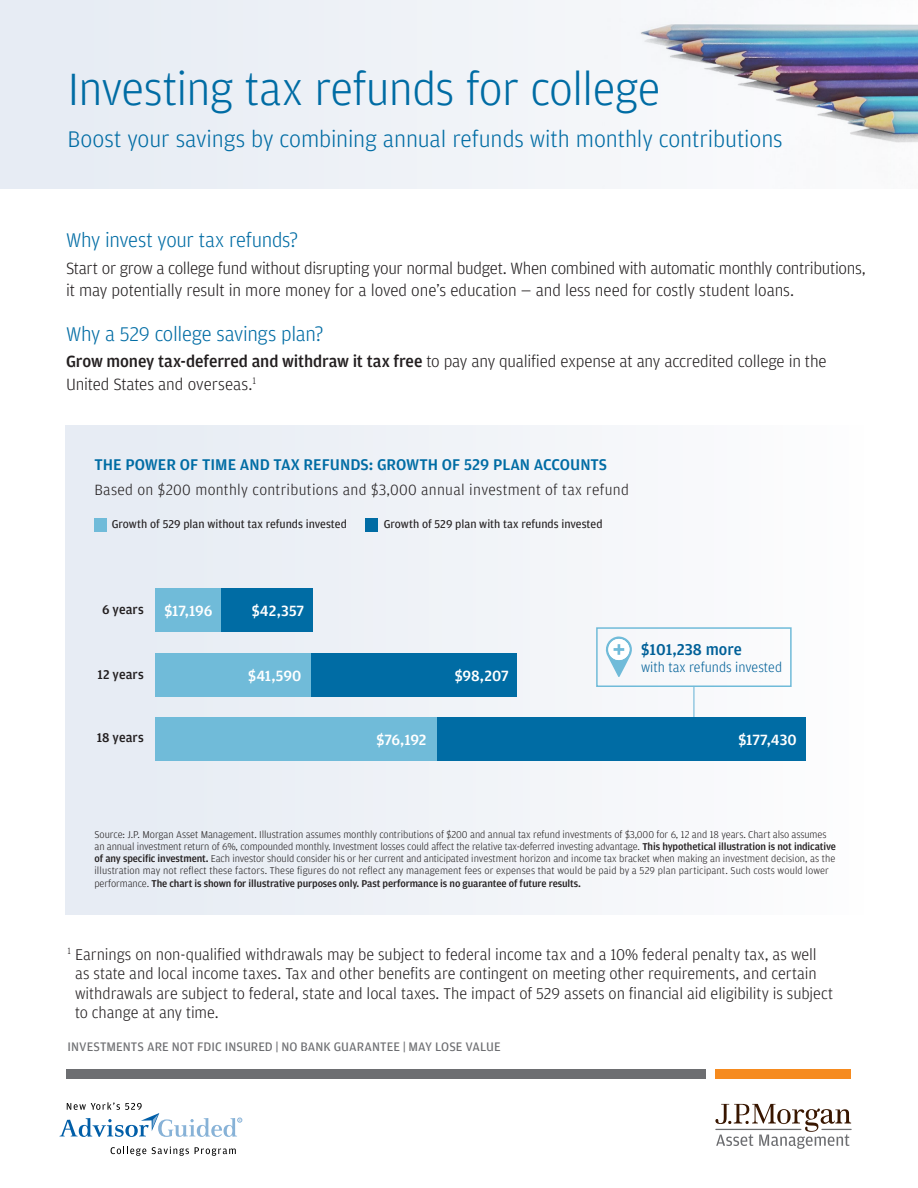
<style>
.page{position:relative;width:918px;height:1188px;background:#fff}
.page>*{position:absolute;margin:0;border:0;box-sizing:border-box;transform-origin:0 0}
.t1{font:300 48px "Amplitude";letter-spacing:-.015em;color:#006ca4}
.t2{font:300 24px "Amplitude";letter-spacing:-.005em;color:#006ca4}
.t3{font:300 21px "Amplitude";letter-spacing:-.015em;color:#006ca4}
.t4{font:300 17.25px/22.5px "Amplitude";letter-spacing:-.015em;color:#231f20}
.t5{font:500 16.65px "Amplitude";color:#006098}
.t6{font:300 16.5px/19.5px "Amplitude";letter-spacing:-.005em;color:#231f20}
.t7{font:500 16.5px "Amplitude";color:#006ca4}
.t8{font:300 15.75px "Amplitude";letter-spacing:.02em;color:#231f20}
.t9{font:500 15.75px "Amplitude";letter-spacing:-.01em;color:#fff}
.t10{font:300 14.4px "Amplitude";color:#006098}
.t11{font:500 13.5px "Amplitude";letter-spacing:.005em;color:#231f20}
.t12{font:13.2px "Amplitude";letter-spacing:.005em;color:#6d6e71}
.t13{font:12px "Amplitude";color:#231f20}
.t14{font:300 10.5px/12.1px "Amplitude";letter-spacing:-.005em;color:#231f20}
.s1{font-weight:500}
</style>
<div class="page">
<div style="left:66px;top:425px;width:798px;height:489px;background:#f1f4f8"></div>
<hr style="left:821px;top:1129px;width:31px;height:1px;background:#6d6e71">
<svg style="left:715px;top:1104px;width:136px;height:45px"></svg>
<div style="left:66px;top:1069px;width:639px;height:10px;background:#6d6e71"></div>
<div style="left:715px;top:1069px;width:136px;height:10px;background:#f68b1f"></div>
<svg style="left:111px;top:1147px;width:35px;height:9px"></svg>
<svg style="left:152px;top:1147px;width:37px;height:9px"></svg>
<svg style="left:195px;top:1147px;width:41px;height:9px"></svg>
<svg style="left:59px;top:1102px;width:183px;height:35px"></svg>
<div style="left:366px;top:519px;width:12px;height:13px;background:#006ca4"></div>
<div style="left:94px;top:519px;width:12px;height:13px;background:#70bbd9"></div>
<div style="left:596px;top:627px;width:196px;height:60px;border:2px solid #70bbd9"></div>
<svg style="left:0;top:0;width:918px;height:189px"></svg>
<svg style="left:606px;top:636px;width:26px;height:41px"></svg>
<div style="left:220px;top:588px;width:93px;height:44px;background:#006ca4"></div>
<div style="left:155px;top:588px;width:65px;height:44px;background:#70bbd9"></div>
<div style="left:310px;top:654px;width:207px;height:43px;background:#006ca4"></div>
<div style="left:155px;top:654px;width:155px;height:43px;background:#70bbd9"></div>
<div style="left:436px;top:717px;width:370px;height:44px;background:#006ca4"></div>
<div style="left:155px;top:717px;width:281px;height:44px;background:#70bbd9"></div>
<h1 class="t1" style="left:68px;top:58px;width:594px">Investing tax refunds for college</h1>
<h2 class="t2" style="left:68px;top:123px;width:717px">Boost your savings by combining annual refunds with monthly contributions</h2>
<h3 class="t3" style="left:66px;top:227px;width:234px">Why invest your tax refunds?</h3>
<h3 class="t4" style="left:66px;top:256px;width:801px">Start or grow a college fund without disrupting your normal budget. When combined with automatic monthly contributions, it may potentially result in more money for a loved one’s education — and less need for costly student loans.</h3>
<h3 class="t3" style="left:66px;top:321px;width:259px">Why a 529 college savings plan?</h3>
<h3 class="t4" style="left:66px;top:350px;width:762px"><span class="s1">Grow money tax-deferred and withdraw it tax free</span> to pay any qualified expense at any accredited college in the<br>United States and overseas.<sup>1</sup></h3>
<h3 class="t7" style="left:94px;top:454px;width:514px">THE POWER OF TIME AND TAX REFUNDS: GROWTH OF 529 PLAN ACCOUNTS</h3>
<h3 class="t8" style="left:94px;top:480px;width:536px">Based on $200 monthly contributions and $3,000 annual investment of tax refund</h3>
<p class="t13" style="left:112px;top:517px;width:237px">Growth of 529 plan without tax refunds invested</p>
<p class="t13" style="left:384px;top:517px;width:220px">Growth of 529 plan with tax refunds invested</p>
<p class="t11" style="left:102px;top:601px;width:43px">6 years</p>
<h3 class="t9" style="left:164px;top:601px;width:50px">$17,196</h3>
<h3 class="t9" style="left:252px;top:601px;width:54px">$42,357</h3>
<p class="t11" style="left:97px;top:666px;width:48px">12 years</p>
<h3 class="t9" style="left:248px;top:666px;width:55px">$41,590</h3>
<h3 class="t9" style="left:455px;top:666px;width:56px">$98,207</h3>
<h3 class="t5" style="left:641px;top:639px;width:102px">$101,238 more</h3>
<h3 class="t10" style="left:641px;top:659px;width:143px">with tax refunds invested</h3>
<p class="t11" style="left:97px;top:729px;width:48px">18 years</p>
<h3 class="t9" style="left:376px;top:730px;width:52px">$76,192</h3>
<h3 class="t9" style="left:738px;top:730px;width:60px">$177,430</h3>
<p class="t14" style="left:94px;top:828px;width:743px">Source: J.P. Morgan Asset Management. Illustration assumes monthly contributions of $200 and annual tax refund investments of $3,000 for 6, 12 and 18 years. Chart also assumes an annual investment return of 6%, compounded monthly. Investment losses could affect the relative tax-deferred investing advantage. <span class="s1">This hypothetical illustration is not indicative of any specific investment.</span> Each investor should consider his or her current and anticipated investment horizon and income tax bracket when making an investment decision, as the illustration may not reflect these factors. These figures do not reflect any management fees or expenses that would be paid by a 529 plan participant. Such costs would lower performance. <span class="s1">The chart is shown for illustrative purposes only. Past performance is no guarantee of future results.</span></p>
<p class="t6" style="left:75px;top:944px;width:760px;text-indent:-8px"><sup>1</sup> Earnings on non-qualified withdrawals may be subject to federal income tax and a 10% federal penalty tax, as well as state and local income taxes. Tax and other benefits are contingent on meeting other requirements, and certain withdrawals are subject to federal, state and local taxes. The impact of 529 assets on financial aid eligibility is subject to change at any time.</p>
<p class="t12" style="left:68px;top:1039px;width:435px">INVESTMENTS ARE NOT FDIC INSURED | NO BANK GUARANTEE | MAY LOSE VALUE</p>
</div>
